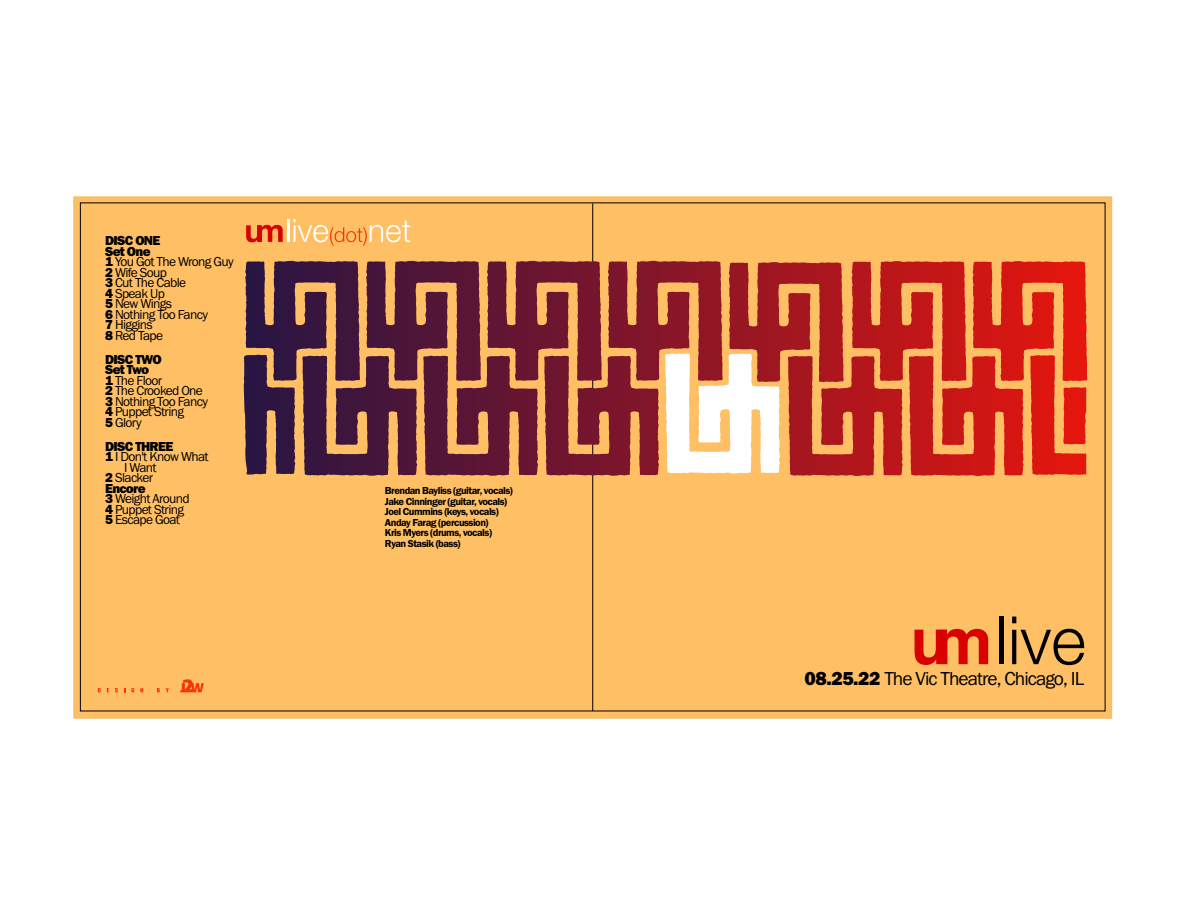
<style>
.page{position:relative;width:1188px;height:918px;background:#fff}
.page>*{position:absolute;margin:0;border:0;box-sizing:border-box;transform-origin:0 0}
.t1{font:19.5px "Franklin Gothic";letter-spacing:-.05em;color:#000}
.t2{font:13.5px/10.5px "Franklin Gothic";letter-spacing:-.05em;color:#000}
.t3{font:800 13.5px "Franklin Gothic";letter-spacing:-.05em;color:#000}
.t4{font:600 10.5px/10.5px "Franklin Gothic";letter-spacing:-.05em;color:#000}
.s1{font-weight:800}
</style>
<div class="page">
<svg style="left:73px;top:196px;width:1039px;height:523px;background:#eda75c"></svg>
<hr style="left:592px;top:203px;width:1px;height:508px;background:#000">
<svg style="left:246px;top:225px;width:37px;height:17px"></svg>
<hr style="left:288px;top:219px;width:2px;height:23px;background:#fff">
<svg style="left:294px;top:219px;width:116px;height:27px;background:#fec175"></svg>
<svg style="left:915px;top:629px;width:73px;height:36px;background:#e84e29"></svg>
<hr style="left:1000px;top:617px;width:4px;height:47px;background:#000">
<svg style="left:1012px;top:630px;width:4px;height:34px"></svg>
<svg style="left:1012px;top:617px;width:4px;height:6px"></svg>
<svg style="left:1021px;top:629px;width:63px;height:36px;background:#af8345"></svg>
<svg style="left:98px;top:688px;width:3px;height:4px"></svg>
<svg style="left:115px;top:688px;width:3px;height:4px"></svg>
<svg style="left:131px;top:688px;width:3px;height:4px"></svg>
<svg style="left:140px;top:688px;width:3px;height:4px"></svg>
<svg style="left:157px;top:688px;width:3px;height:4px"></svg>
<svg style="left:166px;top:688px;width:3px;height:4px"></svg>
<svg style="left:180px;top:679px;width:24px;height:13px"></svg>
<svg style="left:244px;top:354px;width:842px;height:121px;background:#b0584c"></svg>
<p class="t2" style="left:105px;top:236px;width:130px"><span class="s1">DISC ONE<br>Set One<br>1</span> You Got The Wrong Guy<br><span class="s1">2</span> Wife Soup<br><span class="s1">3</span> Cut The Cable<br><span class="s1">4</span> Speak Up<br><span class="s1">5</span> New Wings<br><span class="s1">6</span> Nothing Too Fancy<br><span class="s1">7</span> Higgins<br><span class="s1">8</span> Red Tape</p>
<p class="t2" style="left:105px;top:355px;width:104px"><span class="s1">DISC TWO<br>Set Two<br>1</span> The Floor<br><span class="s1">2</span> The Crooked One<br><span class="s1">3</span> Nothing Too Fancy<br><span class="s1">4</span> Puppet String<br><span class="s1">5</span> Glory</p>
<p class="t3" style="left:105px;top:441px;width:70px">DISC THREE</p>
<p class="t2" style="left:105px;top:452px;width:105px"><span class="s1">1</span> I Don't Know What</p>
<p class="t2" style="left:124px;top:463px;width:34px">I Want</p>
<p class="t2" style="left:105px;top:473px;width:50px"><span class="s1">2</span> Slacker</p>
<p class="t3" style="left:105px;top:483px;width:42px">Encore</p>
<p class="t2" style="left:105px;top:494px;width:86px"><span class="s1">3</span> Weight Around</p>
<p class="t2" style="left:105px;top:505px;width:80px"><span class="s1">4</span> Puppet String</p>
<p class="t2" style="left:105px;top:515px;width:76px"><span class="s1">5</span> Escape Goat</p>
<p class="t4" style="left:385px;top:486px;width:130px">Brendan Bayliss (guitar, vocals)<br>Jake Cinninger (guitar, vocals)<br>Joel Cummins (keys, vocals)<br>Anday Farag (percussion)<br>Kris Myers (drums, vocals)<br>Ryan Stasik (bass)</p>
<h1 class="t1" style="left:805px;top:671px;width:281px"><span class="s1">08.25.22</span> The Vic Theatre, Chicago, IL</h1>
</div>
